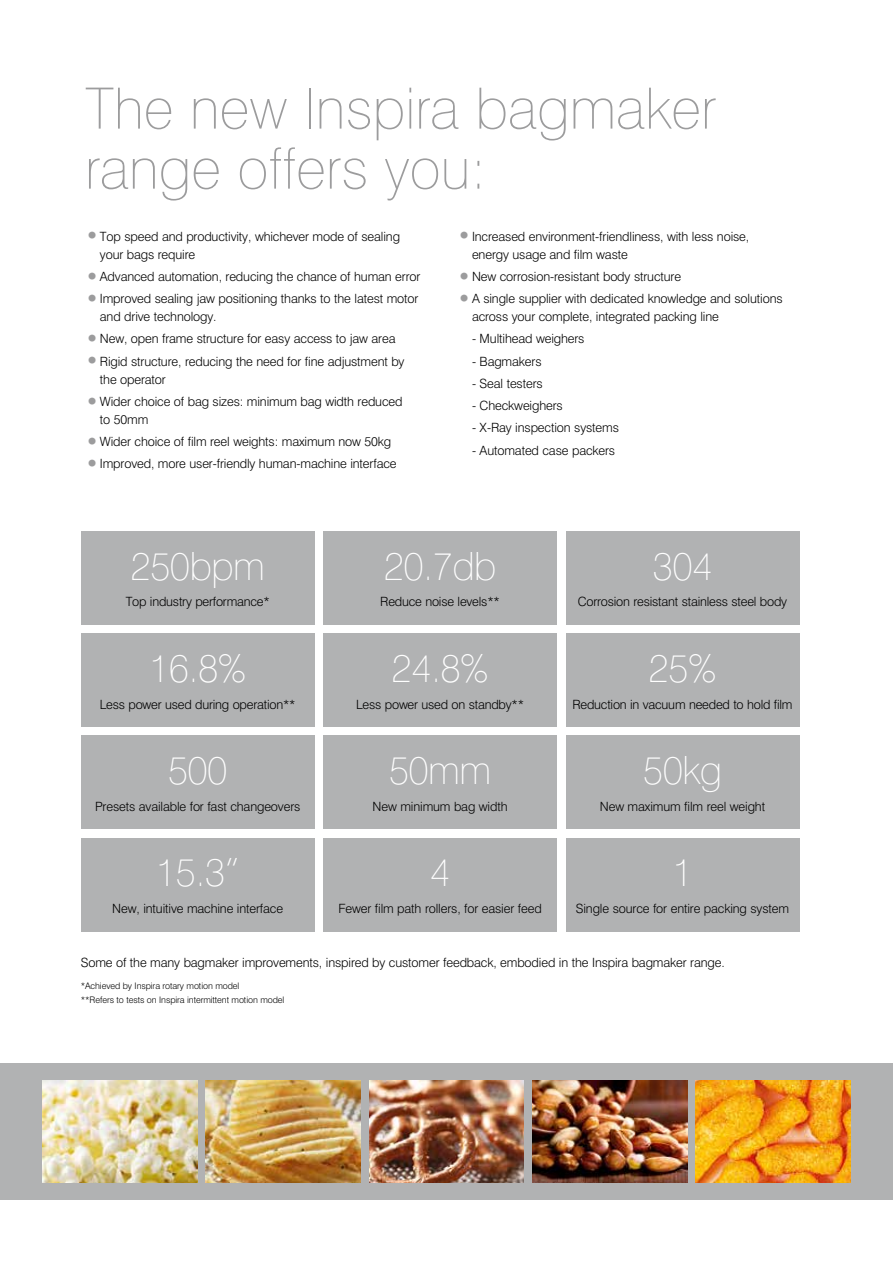
<style>
.page{position:relative;width:893px;height:1263px;background:#fff}
.page>*{position:absolute;margin:0;border:0;box-sizing:border-box;transform-origin:0 0}
.t1{font:100 57px/60px "Swiss 721 BT";color:#9c9c9d}
.t2{font:100 39px "Swiss 721 BT";letter-spacing:-.015em;color:#fff}
.t3{font:300 12.75px/18px "Swiss 721 BT";letter-spacing:-.01em;color:#000}
.t4{font:300 9px/13.5px "Swiss 721 BT";letter-spacing:-.01em;color:#000}
.s1{font-size:24px;color:#9c9c9d}
</style>
<div class="page">
<hr style="left:892px;top:0;width:1px;height:1263px;background:#b1b2b3">
<div style="left:81px;top:531px;width:234px;height:94px;background:#b1b2b3"></div>
<div style="left:81px;top:634px;width:234px;height:93px;background:#b1b2b3"></div>
<div style="left:81px;top:736px;width:234px;height:93px;background:#b1b2b3"></div>
<div style="left:81px;top:838px;width:234px;height:93px;background:#b1b2b3"></div>
<div style="left:566px;top:531px;width:233px;height:94px;background:#b1b2b3"></div>
<div style="left:566px;top:634px;width:233px;height:93px;background:#b1b2b3"></div>
<div style="left:566px;top:736px;width:233px;height:93px;background:#b1b2b3"></div>
<div style="left:566px;top:838px;width:233px;height:93px;background:#b1b2b3"></div>
<div style="left:323px;top:531px;width:234px;height:94px;background:#b1b2b3"></div>
<div style="left:323px;top:634px;width:234px;height:93px;background:#b1b2b3"></div>
<div style="left:323px;top:736px;width:234px;height:93px;background:#b1b2b3"></div>
<div style="left:323px;top:838px;width:234px;height:93px;background:#b1b2b3"></div>
<div style="left:0;top:1063px;width:893px;height:136px;background:#b1b2b3"></div>
<img style="left:43px;top:1080px;width:154px;height:102px">
<img style="left:206px;top:1080px;width:155px;height:102px">
<img style="left:369px;top:1080px;width:155px;height:102px">
<img style="left:532px;top:1080px;width:155px;height:102px">
<img style="left:696px;top:1080px;width:154px;height:102px">
<h1 class="t1" style="left:85px;top:78px;width:632px">The new Inspira bagmaker range offers you:</h1>
<p class="t3" style="left:100px;top:227px;width:302px;text-indent:-15px"><span class="s1">•</span>Top speed and productivity, whichever mode of sealing your bags require</p>
<p class="t3" style="left:85px;top:267px;width:337px"><span class="s1">•</span>Advanced automation, reducing the chance of human error</p>
<p class="t3" style="left:100px;top:289px;width:320px;text-indent:-15px"><span class="s1">•</span>Improved sealing jaw positioning thanks to the latest motor and drive technology.</p>
<p class="t3" style="left:85px;top:330px;width:312px"><span class="s1">•</span>New, open frame structure for easy access to jaw area</p>
<p class="t3" style="left:100px;top:352px;width:306px;text-indent:-15px"><span class="s1">•</span>Rigid structure, reducing the need for fine adjustment by the operator</p>
<p class="t3" style="left:100px;top:392px;width:304px;text-indent:-15px"><span class="s1">•</span>Wider choice of bag sizes: minimum bag width reduced to 50mm</p>
<p class="t3" style="left:85px;top:432px;width:308px"><span class="s1">•</span>Wider choice of film reel weights: maximum now 50kg</p>
<p class="t3" style="left:85px;top:455px;width:313px"><span class="s1">•</span>Improved, more user-friendly human-machine interface</p>
<p class="t3" style="left:472px;top:227px;width:279px;text-indent:-15px"><span class="s1">•</span>Increased environment-friendliness, with less noise, energy usage and film waste</p>
<p class="t3" style="left:457px;top:267px;width:225px"><span class="s1">•</span>New corrosion-resistant body structure</p>
<p class="t3" style="left:472px;top:289px;width:312px;text-indent:-15px"><span class="s1">•</span>A single supplier with dedicated knowledge and solutions across your complete, integrated packing line</p>
<p class="t3" style="left:472px;top:330px;width:114px">- Multihead weighers</p>
<p class="t3" style="left:472px;top:352px;width:71px">- Bagmakers</p>
<p class="t3" style="left:472px;top:374px;width:72px">- Seal testers</p>
<p class="t3" style="left:472px;top:396px;width:92px">- Checkweighers</p>
<p class="t3" style="left:472px;top:419px;width:148px">- X-Ray inspection systems</p>
<p class="t3" style="left:472px;top:441px;width:145px">- Automated case packers</p>
<h2 class="t2" style="left:130px;top:542px;width:136px">250bpm</h2>
<p class="t3" style="left:126px;top:593px;width:146px">Top industry performance*</p>
<h2 class="t2" style="left:149px;top:644px;width:99px">16.8%</h2>
<p class="t3" style="left:100px;top:695px;width:197px">Less power used during operation**</p>
<h2 class="t2" style="left:168px;top:746px;width:61px">500</h2>
<p class="t3" style="left:95px;top:797px;width:207px">Presets available for fast changeovers</p>
<h2 class="t2" style="left:156px;top:848px;width:85px">15.3”</h2>
<p class="t3" style="left:112px;top:899px;width:172px">New, intuitive machine interface</p>
<h2 class="t2" style="left:384px;top:542px;width:114px">20.7db</h2>
<p class="t3" style="left:380px;top:593px;width:121px">Reduce noise levels**</p>
<h2 class="t2" style="left:392px;top:644px;width:99px">24.8%</h2>
<p class="t3" style="left:356px;top:695px;width:169px">Less power used on standby**</p>
<h2 class="t2" style="left:389px;top:746px;width:104px">50mm</h2>
<p class="t3" style="left:373px;top:797px;width:136px">New minimum bag width</p>
<h2 class="t2" style="left:430px;top:848px;width:22px">4</h2>
<p class="t3" style="left:338px;top:899px;width:205px">Fewer film path rollers, for easier feed</p>
<h2 class="t2" style="left:653px;top:542px;width:61px">304</h2>
<p class="t3" style="left:578px;top:593px;width:211px">Corrosion resistant stainless steel body</p>
<h2 class="t2" style="left:649px;top:644px;width:69px">25%</h2>
<p class="t3" style="left:572px;top:695px;width:222px">Reduction in vacuum needed to hold film</p>
<h2 class="t2" style="left:643px;top:746px;width:81px">50kg</h2>
<p class="t3" style="left:600px;top:797px;width:167px">New maximum film reel weight</p>
<h2 class="t2" style="left:672px;top:848px;width:22px">1</h2>
<p class="t3" style="left:576px;top:899px;width:215px">Single source for entire packing system</p>
<p class="t3" style="left:81px;top:953px;width:645px">Some of the many bagmaker improvements, inspired by customer feedback, embodied in the Inspira bagmaker range.</p>
<p class="t4" style="left:81px;top:979px;width:205px">*Achieved by Inspira rotary motion model<br>**Refers to tests on Inspira intermittent motion model</p>
</div>
